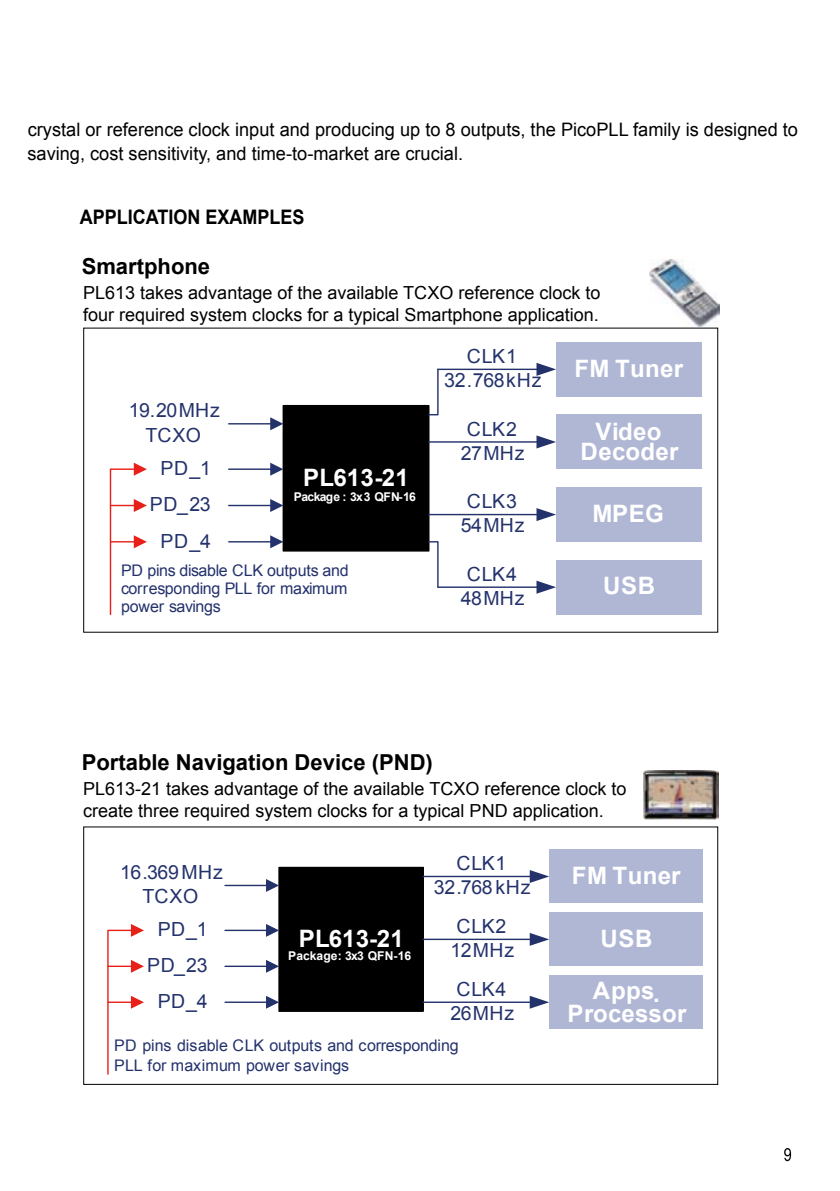
<style>
.page{position:relative;width:840px;height:1191px;background:#fff}
.page>*{position:absolute;margin:0;border:0;box-sizing:border-box;transform-origin:0 0}
.t1{font:700 24px/20.6px "Arial";letter-spacing:.015em;color:#fff;text-align:center}
.t2{font:700 22px "Arial";color:#000}
.t3{font:700 20px "Arial";color:#000;scale:.9 1}
.t4{font:19.4px/24px "Arial";letter-spacing:.025em;color:#24326c;text-align:center}
.t5{font:19.4px/24.2px "Arial";letter-spacing:.045em;color:#24326c;text-align:center}
.t6{font:18.6px/24px "Arial";color:#000}
.t7{font:18px/22px "Arial";color:#000}
.t8{font:16px/18px "Arial";letter-spacing:-.01em;color:#24326c;text-align:justify}
.t9{font:700 12.2px "Arial";color:#fff}
.t10{font:700 12px "Arial";letter-spacing:-.055em;color:#fff}
.s1{font-size:19.6px}
</style>
<div class="page">
<svg style="left:784px;top:1148px;width:6px;height:13px"></svg>
<div style="left:283px;top:406px;width:145px;height:145px;background:#000"></div>
<div style="left:282px;top:405px;width:147px;height:146px;border:1px solid #040000"></div>
<div style="left:555px;top:487px;width:146px;height:55px;background:#b0b7d5"></div>
<div style="left:555px;top:560px;width:146px;height:54px;background:#b0b7d5"></div>
<div style="left:555px;top:415px;width:146px;height:54px;background:#b0b7d5"></div>
<hr style="left:228px;top:423px;width:44px;height:1px;background:#24326c">
<svg style="left:270px;top:417px;width:13px;height:13px"></svg>
<hr style="left:428px;top:514px;width:110px;height:1px;background:#24326c">
<svg style="left:536px;top:508px;width:20px;height:13px"></svg>
<hr style="left:437px;top:586px;width:101px;height:2px;background:#24326c">
<svg style="left:536px;top:580px;width:20px;height:14px"></svg>
<hr style="left:428px;top:441px;width:110px;height:2px;background:#24326c">
<svg style="left:536px;top:435px;width:20px;height:13px"></svg>
<hr style="left:228px;top:505px;width:44px;height:1px;background:#24326c">
<svg style="left:270px;top:499px;width:13px;height:13px"></svg>
<hr style="left:228px;top:541px;width:44px;height:1px;background:#24326c">
<svg style="left:270px;top:535px;width:13px;height:13px"></svg>
<svg style="left:427px;top:540px;width:12px;height:48px"></svg>
<div style="left:555px;top:342px;width:146px;height:54px;background:#b0b7d5"></div>
<hr style="left:437px;top:369px;width:101px;height:1px;background:#24326c">
<svg style="left:536px;top:363px;width:20px;height:13px"></svg>
<svg style="left:427px;top:368px;width:12px;height:48px"></svg>
<hr style="left:228px;top:468px;width:44px;height:2px;background:#24326c">
<svg style="left:270px;top:462px;width:13px;height:14px"></svg>
<svg style="left:109px;top:462px;width:38px;height:153px"></svg>
<div style="left:279px;top:867px;width:144px;height:144px;background:#000"></div>
<div style="left:278px;top:866px;width:145px;height:146px;border:1px solid #040000"></div>
<div style="left:549px;top:975px;width:153px;height:54px;background:#b0b7d5"></div>
<div style="left:549px;top:912px;width:153px;height:54px;background:#b0b7d5"></div>
<hr style="left:225px;top:884px;width:42px;height:2px;background:#24326c">
<svg style="left:266px;top:879px;width:13px;height:13px"></svg>
<hr style="left:423px;top:1001px;width:108px;height:2px;background:#24326c">
<svg style="left:529px;top:996px;width:20px;height:12px"></svg>
<hr style="left:423px;top:938px;width:108px;height:2px;background:#24326c">
<svg style="left:529px;top:933px;width:20px;height:12px"></svg>
<hr style="left:225px;top:965px;width:42px;height:2px;background:#24326c">
<svg style="left:266px;top:960px;width:13px;height:12px"></svg>
<hr style="left:225px;top:1001px;width:42px;height:2px;background:#24326c">
<svg style="left:266px;top:995px;width:13px;height:13px"></svg>
<div style="left:549px;top:849px;width:153px;height:54px;background:#b0b7d5"></div>
<hr style="left:423px;top:875px;width:108px;height:2px;background:#24326c">
<svg style="left:529px;top:870px;width:20px;height:13px"></svg>
<hr style="left:225px;top:929px;width:42px;height:2px;background:#24326c">
<svg style="left:266px;top:924px;width:13px;height:12px"></svg>
<svg style="left:107px;top:924px;width:37px;height:151px"></svg>
<img style="left:649px;top:259px;width:70px;height:67px">
<img style="left:643px;top:770px;width:75px;height:49px">
<p class="t6" style="left:27px;top:119px;width:771px">crystal or reference clock input and producing up to 8 outputs, the PicoPLL family is designed to saving, cost sensitivity, and time-to-market are crucial.</p>
<p class="t3" style="left:80px;top:209px;width:251px">APPLICATION EXAMPLES</p>
<p class="t2" style="left:82px;top:258px;width:130px">Smartphone</p>
<p class="t7" style="left:83px;top:283px;width:518px">PL613 takes advantage of the available TCXO reference clock to four required system clocks for a typical Smartphone application.</p>
<p class="t4" style="left:129px;top:400px;width:93px">19.20MHz<br>TCXO</p>
<p class="t4" style="left:160px;top:458px;width:52px">PD_1</p>
<h1 class="t1" style="left:303px;top:469px;width:107px">PL613-21</h1>
<p class="t10" style="left:294px;top:492px;width:123px">Package : 3x3 QFN-16</p>
<p class="t4" style="left:150px;top:488px;width:62px;line-height:36.2px">PD_23<br>PD_4</p>
<p class="t8" style="left:121px;top:563px;width:229px">PD pins disable CLK outputs and corresponding PLL for maximum power savings</p>
<p class="t4" style="left:444px;top:346px;width:99px">CLK1<br><span class="s1">32</span>.768kHz</p>
<p class="t5" style="left:460px;top:418px;width:65px">CLK2<br>27MHz</p>
<p class="t5" style="left:460px;top:491px;width:65px">CLK3<br>54MHz</p>
<p class="t5" style="left:460px;top:564px;width:65px">CLK4<br>48MHz</p>
<h1 class="t1" style="left:574px;top:360px;width:110px">FM Tuner</h1>
<h1 class="t1" style="left:580px;top:423px;width:99px">Video<br>Decoder</h1>
<h1 class="t1" style="left:592px;top:505px;width:73px">MPEG</h1>
<h1 class="t1" style="left:603px;top:578px;width:53px">USB</h1>
<p class="t2" style="left:82px;top:754px;width:352px">Portable Navigation Device (PND)</p>
<p class="t7" style="left:83px;top:779px;width:544px">PL613-21 takes advantage of the available TCXO reference clock to create three required system clocks for a typical PND application.</p>
<p class="t4" style="left:120px;top:862px;width:104px">16.369MHz<br>TCXO</p>
<p class="t4" style="left:433px;top:853px;width:98px">CLK1<br>32.768kHz</p>
<p class="t4" style="left:450px;top:916px;width:65px">CLK2<br>12MHz</p>
<p class="t4" style="left:158px;top:919px;width:51px">PD_1</p>
<h1 class="t1" style="left:298px;top:930px;width:106px">PL613-21</h1>
<p class="t9" style="left:288px;top:951px;width:124px">Package: 3x3 QFN-16</p>
<p class="t4" style="left:147px;top:949px;width:62px;line-height:36px">PD_23<br>PD_4</p>
<p class="t8" style="left:114px;top:1036px;width:346px;line-height:20px">PD pins disable CLK outputs and corresponding<br>PLL for maximum power savings</p>
<p class="t4" style="left:450px;top:979px;width:65px">CLK4<br>26MHz</p>
<h1 class="t1" style="left:571px;top:867px;width:110px">FM Tuner</h1>
<h1 class="t1" style="left:600px;top:930px;width:53px">USB</h1>
<h1 class="t1" style="left:567px;top:981px;width:120px;line-height:22.8px">Apps.<br>Processor</h1>
</div>
